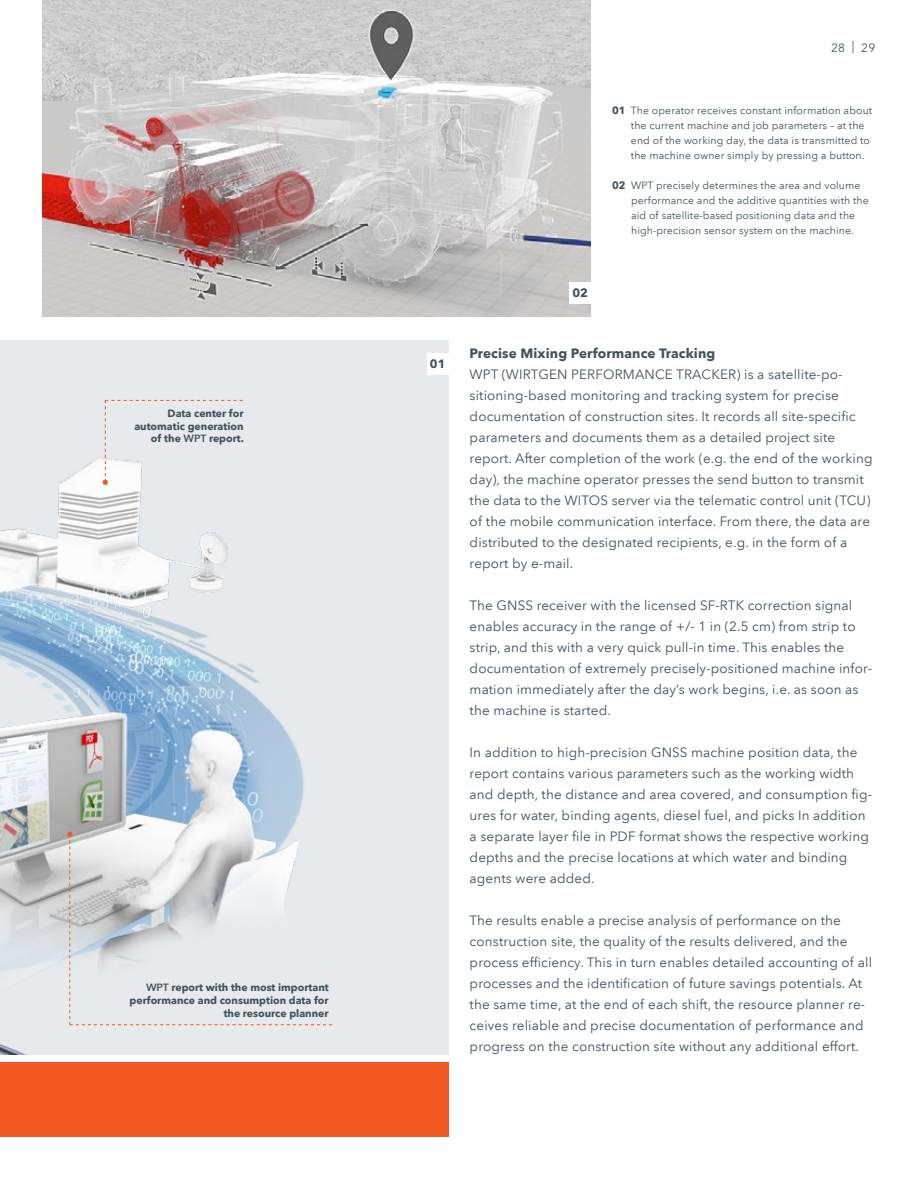
<style>
.page{position:relative;width:918px;height:1188px;background:#fff}
.page>*{position:absolute;margin:0;border:0;box-sizing:border-box;transform-origin:0 0}
.t1{font:13.5px/21px "Avenir Next LT Pro";letter-spacing:.01em;color:#41525c}
.t2{font:700 13.5px "Avenir Next LT Pro";letter-spacing:.01em;color:#41525c}
.t3{font:12px "Avenir Next LT Pro";color:#41525c}
.t4{font:700 12px "Avenir Next LT Pro";color:#41525c}
.t5{font:10.5px/15px "Avenir Next LT Pro";letter-spacing:.01em;color:#41525c}
.t6{font:700 10.5px/12.6px "Avenir Next LT Pro";color:#41525c;text-align:right}
.s1{font-weight:600}
.s2{font-weight:700}
</style>
<div class="page">
<img style="left:0;top:340px;width:448px;height:714px">
<div style="left:0;top:1063px;width:448px;height:74px;background:#f15921"></div>
<img style="left:43px;top:0;width:548px;height:316px">
<svg style="left:67px;top:832px;width:265px;height:193px;background:#dfe1e4"></svg>
<div style="left:569px;top:282px;width:22px;height:22px;background:#fff"></div>
<div style="left:427px;top:353px;width:21px;height:21px;background:#fff"></div>
<svg style="left:103px;top:400px;width:140px;height:85px;background:#e7e9eb"></svg>
<p class="t6" style="left:134px;top:407px;width:111px">Data center for automatic generation of the <span class="s1">WPT</span> report.</p>
<p class="t6" style="left:130px;top:981px;width:201px"><span class="s1">WPT</span> report with the most important performance and consumption data for the resource planner</p>
<p class="t4" style="left:430px;top:357px;width:17px">01</p>
<p class="t3" style="left:831px;top:40px;width:46px">28 | 29</p>
<p class="t4" style="left:572px;top:286px;width:17px">02</p>
<p class="t5" style="left:631px;top:103px;width:243px;text-indent:-19px"><span class="s2">01</span> The operator receives constant information about the current machine and job parameters – at the end of the working day, the data is transmitted to the machine owner simply by pressing a button.</p>
<p class="t5" style="left:631px;top:178px;width:239px;text-indent:-19px"><span class="s2">02</span> WPT precisely determines the area and volume performance and the additive quantities with the aid of satellite-based positioning data and the high-precision sensor system on the machine.</p>
<p class="t2" style="left:470px;top:345px;width:247px">Precise Mixing Performance Tracking</p>
<p class="t1" style="left:470px;top:364px;width:404px">WPT (WIRTGEN PERFORMANCE TRACKER) is a satellite-po&shy;sitioning-based monitoring and tracking system for precise documentation of construction sites. It records all site-specific parameters and documents them as a detailed project site report. After completion of the work (e.g. the end of the working day), the machine operator presses the send button to transmit the data to the WITOS server via the telematic control unit (TCU) of the mobile communication interface. From there, the data are distributed to the designated recipients, e.g. in the form of a report by e-mail.</p>
<p class="t1" style="left:470px;top:595px;width:404px">The GNSS receiver with the licensed SF-RTK correction signal enables accuracy in the range of +/- 1 in (2.5 cm) from strip to strip, and this with a very quick pull-in time. This enables the documentation of extremely precisely-positioned machine infor&shy;mation immediately after the day’s work begins, i.e. as soon as the machine is started.</p>
<p class="t1" style="left:470px;top:742px;width:404px">In addition to high-precision GNSS machine position data, the report contains various parameters such as the working width and depth, the distance and area covered, and consumption fig&shy;ures for water, binding agents, diesel fuel, and picks In addition a separate layer file in PDF format shows the respective working depths and the precise locations at which water and binding agents were added.</p>
<p class="t1" style="left:470px;top:910px;width:404px">The results enable a precise analysis of performance on the construction site, the quality of the results delivered, and the process efficiency. This in turn enables detailed accounting of all processes and the identification of future savings potentials. At the same time, at the end of each shift, the resource planner re&shy;ceives reliable and precise documentation of performance and progress on the construction site without any additional effort.</p>
</div>
